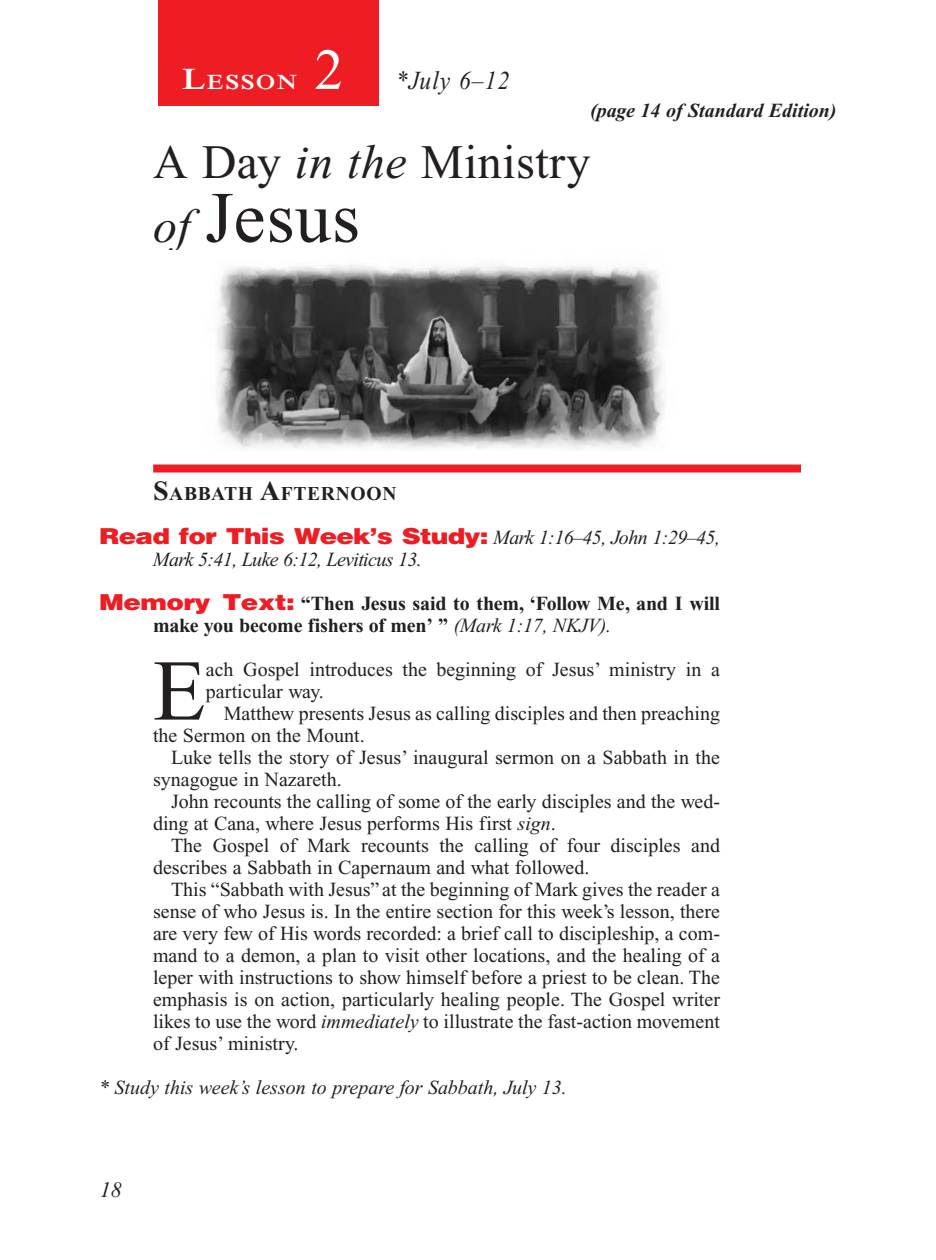
<style>
.page{position:relative;width:936px;height:1260px;background:#fff}
.page>*{position:absolute;margin:0;border:0;box-sizing:border-box;transform-origin:0 0}
.Body_Drop_Cap{font:86.4px "Times New Roman PS Std";color:#231f20}
.Lesson_Head_SA{font:72px "Times New Roman PS Std";color:#231f20}
.Lesson_Number{font:58px "Times New Roman PS Std";color:#fff}
.Lesson_Head_SA-2{font:48px "Times New Roman PS Std";letter-spacing:.01em;color:#231f20}
.Lesson_Dates{font:italic 26px "Times New Roman PS Std";letter-spacing:.045em;color:#231f20;scale:.9 1}
.PageNumbers{font:italic 22px "Times New Roman PS Std";color:#231f20}
.Lesson_Start_Head{font:600 21px "Times NRMT Std";letter-spacing:.07em;color:#fff;scale:1.1 1}
.Body{font:20px/22px "Times New Roman PS Std";color:#231f20}
.Question{font:700 20px/22px "Times New Roman PS Std";letter-spacing:-.01em;color:#231f20}
.Question-2{font:italic 20px/22px "Times New Roman PS Std";letter-spacing:-.02em;color:#231f20}
.Body_Drop_Cap-2{font:20px/22px "Times New Roman PS Std";color:#231f20}
.Question-3{font:italic 20px "Times New Roman PS Std";color:#231f20}
.Page_from_SE{font:italic 700 20px "Times New Roman PS Std";color:#231f20}
.Sabbath_Afternoon_He{font:700 19.6px "Times New Roman PS Std";letter-spacing:.035em;color:#231f20}
.s1{font-size:30px}
.s2{font-style:italic}
.s3{font-style:italic;font-size:48px}
.s4{font-size:28px}
.s5{font-family:"Helvetica LT Std";font-weight:900;font-style:normal;font-size:22px;color:#ee1d23}
.s6{font-family:"Helvetica LT Std";font-weight:900;font-size:22px;color:#ee1d23}
.s7{font-weight:400;font-style:italic}
</style>
<div class="page">
<div style="left:158px;top:1px;width:221px;height:105px;background:#ee1d23"></div>
<div style="left:153px;top:465px;width:648px;height:8px;background:#ee1d23"></div>
<img style="left:216px;top:265px;width:449px;height:185px">
<p class="Lesson_Number" style="left:314px;top:38px;width:30px">2</p>
<p class="Lesson_Start_Head" style="left:182px;top:70px;width:106px"><span class="s1">L</span>ESSON</p>
<p class="Lesson_Dates" style="left:396px;top:66px;width:127px">*July 6–12</p>
<p class="Page_from_SE" style="left:590px;top:100px;width:248px">(page 14 of Standard Edition)</p>
<p class="Lesson_Head_SA-2" style="left:153px;top:135px;width:439px">A Day <span class="s2">in the</span> Ministry</p>
<p class="Lesson_Head_SA" style="left:153px;top:178px;width:208px"><span class="s3">of</span> Jesus</p>
<p class="Sabbath_Afternoon_He" style="left:153px;top:482px;width:245px"><span class="s4">S</span>ABBATH <span class="s4">A</span>FTERNOON</p>
<p class="Question-2" style="left:153px;top:526px;width:569px;text-indent:-54px"><span class="s5">Read for This Week’s Study:</span> Mark 1:16–45, John 1:29–45,<br>Mark 5:41, Luke 6:12, Leviticus 13.</p>
<p class="Question" style="left:153px;top:592px;width:568px;text-indent:-54px"><span class="s6">Memory Text:</span> “Then Jesus said to them, ‘Follow Me, and I will make you become fishers of men’ ” <span class="s7">(Mark 1:17, NKJV).</span></p>
<p class="Body_Drop_Cap" style="left:153px;top:644px;width:54px">E</p>
<p class="Body_Drop_Cap-2" style="left:206px;top:658px;width:516px">ach Gospel introduces the beginning of Jesus’ ministry in a particular way.</p>
<p class="Body" style="left:153px;top:702px;width:569px;text-indent:71px">Matthew presents Jesus as calling disciples and then preaching the Sermon on the Mount.</p>
<p class="Body" style="left:153px;top:746px;width:569px;text-indent:18px">Luke tells the story of Jesus’ inaugural sermon on a Sabbath in the synagogue in Nazareth.</p>
<p class="Body" style="left:153px;top:790px;width:568px;text-indent:18px">John recounts the calling of some of the early disciples and the wed&shy;ding at Cana, where Jesus performs His first <span class="s2">sign</span>.</p>
<p class="Body" style="left:153px;top:834px;width:569px;text-indent:18px">The Gospel of Mark recounts the calling of four disciples and describes a Sabbath in Capernaum and what followed.</p>
<p class="Body" style="left:153px;top:878px;width:569px;text-align:justify;text-indent:18px">This “Sabbath with Jesus” at the beginning of Mark gives the reader a sense of who Jesus is. In the entire section for this week’s lesson, there are very few of His words recorded: a brief call to discipleship, a com&shy;mand to a demon, a plan to visit other locations, and the healing of a leper with instructions to show himself before a priest to be clean. The emphasis is on action, particularly healing people. The Gospel writer likes to use the word <span class="s2">immediately</span> to illustrate the fast-action movement of Jesus’ ministry.</p>
<p class="Question-3" style="left:99px;top:1076px;width:469px">* Study this week’s lesson to prepare for Sabbath, July 13.</p>
<p class="PageNumbers" style="left:100px;top:1178px;width:23px">18</p>
</div>
